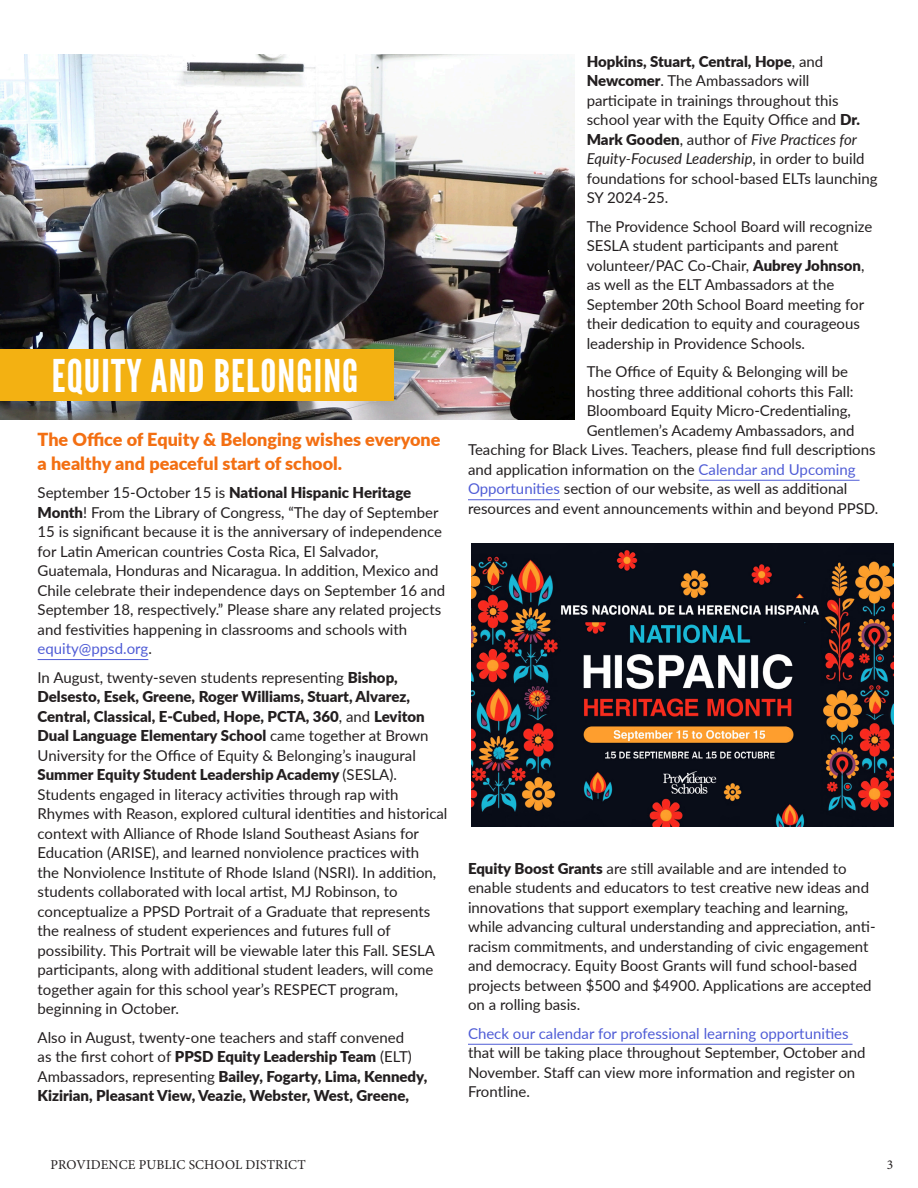
<style>
.page{position:relative;width:918px;height:1188px;background:#fff}
.page>*{position:absolute;margin:0;border:0;box-sizing:border-box;transform-origin:0 0}
.t1{font:45px "League Gothic";letter-spacing:.025em;color:#fff}
.t2{font:900 18px/24px "Lato";color:#f36f12}
.t3{font:15px/19.5px "Lato";color:#231f20}
.t4{font:900 15px/19.5px "Lato";color:#231f20}
.t5{font:13.5px "Minion Pro";letter-spacing:.01em;color:#231f20}
.s1{font-weight:900}
.s2{color:#4f5cd6}
.s3{font-weight:400}
.s4{font-style:italic}
</style>
<div class="page">
<img style="left:0;top:55px;width:575px;height:364px">
<hr style="left:38px;top:659px;width:110px;height:1px;background:#4f5cd6">
<hr style="left:699px;top:480px;width:161px;height:1px;background:#4f5cd6">
<hr style="left:468px;top:499px;width:92px;height:1px;background:#4f5cd6">
<hr style="left:468px;top:1044px;width:385px;height:1px;background:#4f5cd6">
<div style="left:0;top:350px;width:394px;height:51px;background:#f3b112"></div>
<img style="left:472px;top:544px;width:421px;height:283px">
<p class="t1" style="left:52px;top:349px;width:308px">EQUITY AND BELONGING</p>
<p class="t2" style="left:38px;top:426px;width:404px">The Office of Equity &amp; Belonging wishes everyone a healthy and peaceful start of school.</p>
<p class="t3" style="left:38px;top:482px;width:409px">September 15-October 15 is <span class="s1">National Hispanic Heritage Month</span>! From the Library of Congress, “The day of September 15 is significant because it is the anniversary of independence for Latin American countries Costa Rica, El Salvador, Guatemala, Honduras and Nicaragua. In addition, Mexico and Chile celebrate their independence days on September 16 and September 18, respectively.” Please share any related projects and festivities happening in classrooms and schools with <span class="s2">equity@ppsd.org</span>.</p>
<p class="t3" style="left:38px;top:667px;width:411px">In August, twenty-seven students representing <span class="s1">Bishop, Delsesto, Esek, Greene, Roger Williams, Stuart, Alvarez, Central, Classical, E-Cubed, Hope, PCTA, 360</span>, and <span class="s1">Leviton Dual Language Elementary School</span> came together at Brown University for the Office of Equity &amp; Belonging’s inaugural <span class="s1">Summer Equity Student Leadership Academy</span> (SESLA).<br>Students engaged in literacy activities through rap with Rhymes with Reason, explored cultural identities and historical context with Alliance of Rhode Island Southeast Asians for Education (ARISE), and learned nonviolence practices with<br>the Nonviolence Institute of Rhode Island (NSRI). In addition, students collaborated with local artist, MJ Robinson, to conceptualize a PPSD Portrait of a Graduate that represents the realness of student experiences and futures full of possibility. This Portrait will be viewable later this Fall. SESLA participants, along with additional student leaders, will come together again for this school year’s RESPECT program, beginning in October.</p>
<p class="t4" style="left:38px;top:1027px;width:391px"><span class="s3">Also in August, twenty-one teachers and staff convened<br>as the first cohort of</span> PPSD Equity Leadership Team <span class="s3">(ELT)<br>Ambassadors, representing</span> Bailey, Fogarty, Lima, Kennedy, Kizirian, Pleasant View, Veazie, Webster, West, Greene,</p>
<p class="t3" style="left:587px;top:51px;width:293px"><span class="s1">Hopkins, Stuart, Central, Hope</span>, and <span class="s1">Newcomer</span>. The Ambassadors will participate in trainings throughout this school year with the Equity Office and <span class="s1">Dr.<br>Mark Gooden</span>, author of <span class="s4">Five Practices for Equity-Focused Leadership</span>, in order to build foundations for school-based ELTs launching SY 2024-25.</p>
<p class="t3" style="left:587px;top:216px;width:287px">The Providence School Board will recognize SESLA student participants and parent volunteer/PAC Co-Chair, <span class="s1">Aubrey Johnson</span>, as well as the ELT Ambassadors at the September 20th School Board meeting for their dedication to equity and courageous leadership in Providence Schools.</p>
<p class="t3" style="left:587px;top:361px;width:263px">The Office of Equity &amp; Belonging will be</p>
<p class="t3" style="left:587px;top:381px;width:268px">hosting three additional cohorts this Fall:</p>
<p class="t3" style="left:587px;top:400px;width:266px">Bloomboard Equity Micro-Credentialing,</p>
<p class="t3" style="left:587px;top:420px;width:269px">Gentlemen’s Academy Ambassadors, and</p>
<p class="t3" style="left:468px;top:439px;width:409px">Teaching for Black Lives. Teachers, please find full descriptions</p>
<p class="t3" style="left:468px;top:459px;width:389px">and application information on the <span class="s2">Calendar and Upcoming</span></p>
<p class="t3" style="left:468px;top:478px;width:381px"><span class="s2">Opportunities</span> section of our website, as well as additional</p>
<p class="t3" style="left:468px;top:498px;width:412px">resources and event announcements within and beyond PPSD.</p>
<p class="t3" style="left:468px;top:858px;width:409px"><span class="s1">Equity Boost Grants</span> are still available and are intended to enable students and educators to test creative new ideas and innovations that support exemplary teaching and learning, while advancing cultural understanding and appreciation, anti&shy;racism commitments, and understanding of civic engagement and democracy. Equity Boost Grants will fund school-based projects between $500 and $4900. Applications are accepted on a rolling basis.</p>
<p class="t3" style="left:468px;top:1023px;width:399px"><span class="s2">Check our calendar for professional learning opportunities </span>that will be taking place throughout September, October and November. Staff can view more information and register on Frontline.</p>
<p class="t5" style="left:50px;top:1155px;width:257px">PROVIDENCE PUBLIC SCHOOL DISTRICT</p>
<p class="t5" style="left:887px;top:1155px;width:8px">3</p>
</div>
